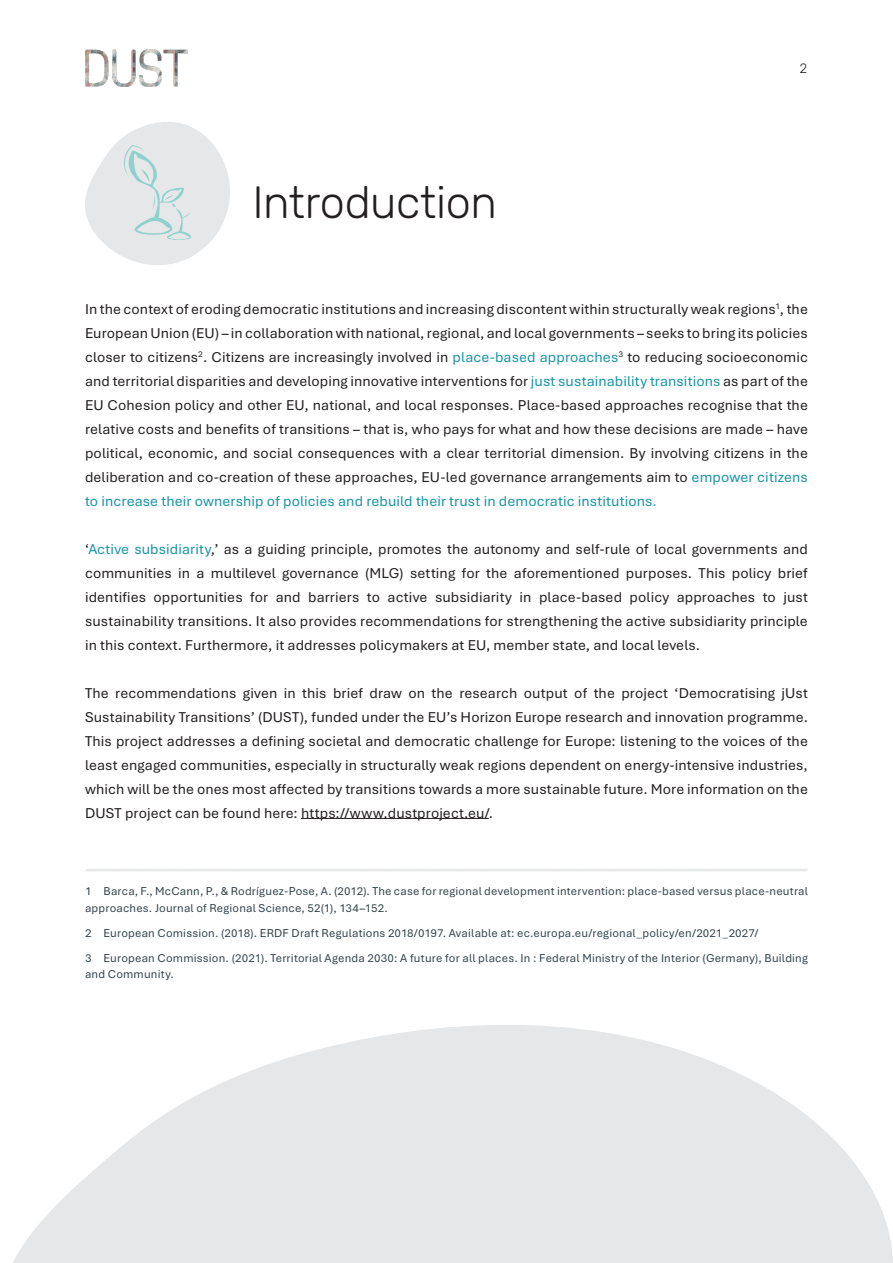
<style>
.page{position:relative;width:893px;height:1263px;background:#fff}
.page>*{position:absolute;margin:0;border:0;box-sizing:border-box;transform-origin:0 0}
.t1{font:300 45px "Hezaedrus";letter-spacing:-.01em;color:#231f20}
.t2{font:15px/24px "Bierstadt";letter-spacing:.01em;color:#231f20;text-align:justify}
.t3{font:300 13.5px "Hezaedrus";color:#231f20}
.Foot_Notes{font:12px/16.5px "Bierstadt";letter-spacing:.015em;color:#33444c}
.s1{color:#1794a6}
</style>
<div class="page">
<svg style="left:85px;top:122px;width:145px;height:143px"></svg>
<svg style="left:13px;top:1025px;width:880px;height:238px;fill:#e6e7e9"></svg>
<img style="left:85px;top:50px;width:103px;height:37px">
<hr style="left:301px;top:818px;width:188px;height:1px;background:#231f20">
<svg style="left:85px;top:869px;width:723px;height:3px"></svg>
<h1 class="t1" style="left:253px;top:177px;width:246px">Introduction</h1>
<p class="t3" style="left:799px;top:61px;width:11px">2</p>
<p class="t2" style="left:85px;top:297px;width:724px">In the context of eroding democratic institutions and increasing discontent within structurally weak regions<sup>1</sup>, the European Union (EU) – in collaboration with national, regional, and local governments – seeks to bring its policies closer to citizens<sup>2</sup>. Citizens are increasingly involved in <span class="s1">place-based approaches</span><sup>3</sup> to reducing socioeconomic and territorial disparities and developing innovative interventions for <span class="s1">just sustainability transitions</span> as part of the EU Cohesion policy and other EU, national, and local responses. Place-based approaches recognise that the relative costs and benefits of transitions – that is, who pays for what and how these decisions are made – have political, economic, and social consequences with a clear territorial dimension. By involving citizens in the deliberation and co-creation of these approaches, EU-led governance arrangements aim to <span class="s1">empower citizens to increase their ownership of policies and rebuild their trust in democratic institutions.</span></p>
<p class="t2" style="left:85px;top:537px;width:724px">‘<span class="s1">Active subsidiarity</span>,’ as a guiding principle, promotes the autonomy and self-rule of local governments and communities in a multilevel governance (MLG) setting for the aforementioned purposes. This policy brief identifies opportunities for and barriers to active subsidiarity in place-based policy approaches to just sustainability transitions. It also provides recommendations for strengthening the active subsidiarity principle in this context. Furthermore, it addresses policymakers at EU, member state, and local levels.</p>
<p class="t2" style="left:85px;top:681px;width:724px">The recommendations given in this brief draw on the research output of the project ‘Democratising jUst Sustainability Transitions’ (DUST), funded under the EU’s Horizon Europe research and innovation programme.<br>This project addresses a defining societal and democratic challenge for Europe: listening to the voices of the least engaged communities, especially in structurally weak regions dependent on energy-intensive industries, which will be the ones most affected by transitions towards a more sustainable future. More information on the DUST project can be found here: https://www.dustproject.eu/.</p>
<p class="Foot_Notes" style="left:85px;top:883px;width:724px">1 Barca, F., McCann, P., &amp; Rodríguez-Pose, A. (2012). The case for regional development intervention: place-based versus place-neutral approaches. Journal of Regional Science, 52(1), 134–152.</p>
<p class="Foot_Notes" style="left:85px;top:925px;width:675px">2 European Comission. (2018). ERDF Draft Regulations 2018/0197. Available at: ec.europa.eu/regional_policy/en/2021_2027/</p>
<p class="Foot_Notes" style="left:85px;top:950px;width:724px">3 European Commission. (2021). Territorial Agenda 2030: A future for all places. In : Federal Ministry of the Interior (Germany), Building and Community.</p>
</div>
